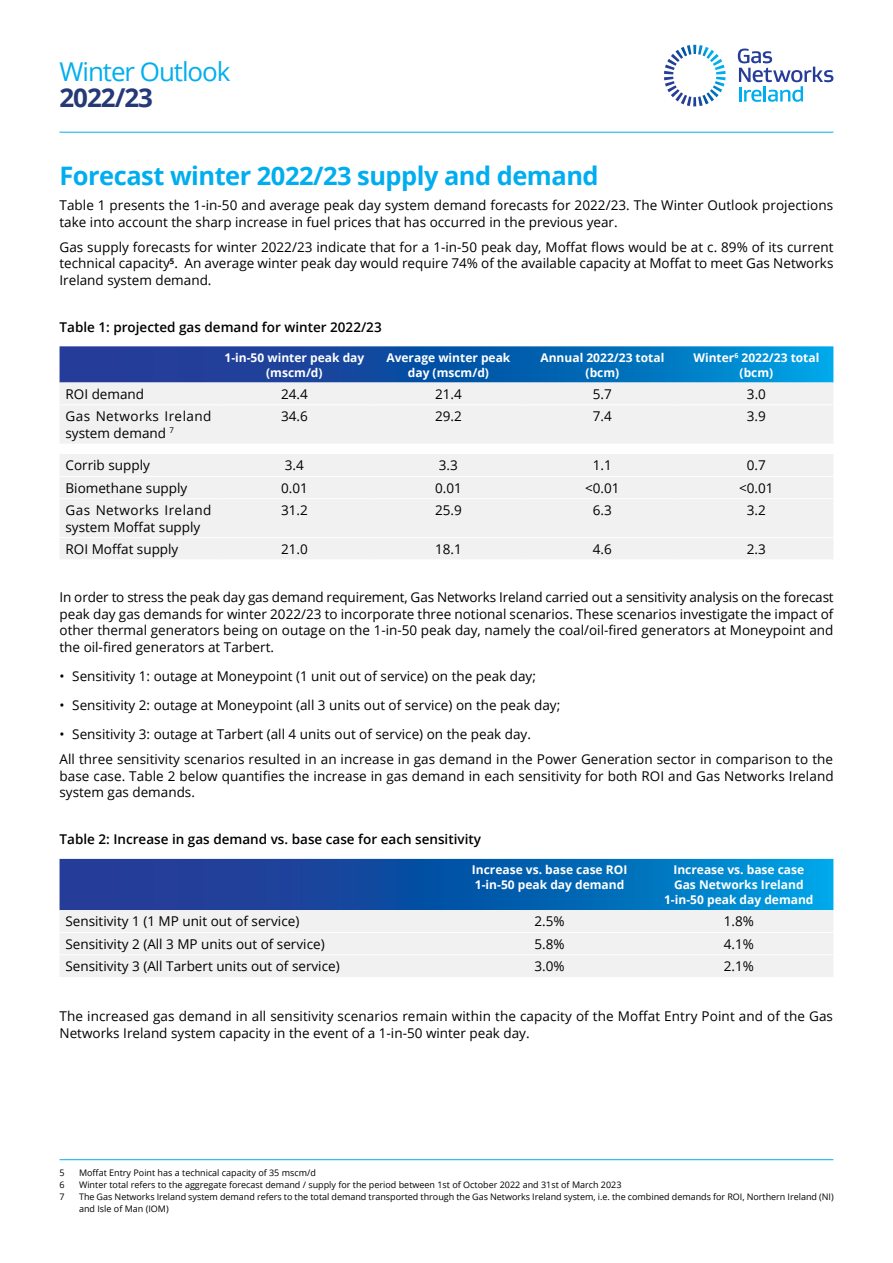
<style>
.page{position:relative;width:893px;height:1263px;background:#fff}
.page>*{position:absolute;margin:0;border:0;box-sizing:border-box;transform-origin:0 0}
.t1{font:25.95px "Open Sans";letter-spacing:-.04em;color:#00aeef}
.t2{font:700 25.95px "Open Sans";letter-spacing:-.04em;color:#253977}
.t3{font:700 25.5px "Open Sans";letter-spacing:-.02em;color:#00aeef}
.t4{font:13.5px/16.5px "Open Sans";color:#000}
.t5{font:600 13.5px "Open Sans";color:#000}
.t6{font:13.5px/16.5px "Open Sans";letter-spacing:.03em;color:#000}
.t7{font:700 12px/15px "Open Sans";color:#fff;text-align:center}
.t8{font:9px/12px "Open Sans";color:#000}
</style>
<div class="page">
<svg style="left:60px;top:346px;width:773px;height:36px;background:#0f5eaf"></svg>
<div style="left:60px;top:382px;width:773px;height:177px;background:#f1f1f2"></div>
<hr style="left:60px;top:405px;width:157px;height:1px;background:#fff">
<hr style="left:217px;top:405px;width:154px;height:1px;background:#fff">
<hr style="left:371px;top:405px;width:154px;height:1px;background:#fff">
<hr style="left:525px;top:405px;width:154px;height:1px;background:#fff">
<hr style="left:679px;top:405px;width:154px;height:1px;background:#fff">
<hr style="left:60px;top:498px;width:157px;height:1px;background:#fff">
<hr style="left:217px;top:498px;width:154px;height:1px;background:#fff">
<hr style="left:371px;top:498px;width:154px;height:1px;background:#fff">
<hr style="left:525px;top:498px;width:154px;height:1px;background:#fff">
<hr style="left:679px;top:498px;width:154px;height:1px;background:#fff">
<hr style="left:60px;top:537px;width:157px;height:1px;background:#fff">
<hr style="left:217px;top:537px;width:154px;height:1px;background:#fff">
<hr style="left:371px;top:537px;width:154px;height:1px;background:#fff">
<hr style="left:525px;top:537px;width:154px;height:1px;background:#fff">
<hr style="left:679px;top:537px;width:154px;height:1px;background:#fff">
<hr style="left:60px;top:476px;width:157px;height:1px;background:#fff">
<hr style="left:217px;top:476px;width:154px;height:1px;background:#fff">
<hr style="left:371px;top:476px;width:154px;height:1px;background:#fff">
<hr style="left:525px;top:476px;width:154px;height:1px;background:#fff">
<hr style="left:679px;top:476px;width:154px;height:1px;background:#fff">
<hr style="left:60px;top:1159px;width:773px;height:1px;background:#00aeef">
<svg style="left:60px;top:859px;width:773px;height:51px;background:#0d5dae"></svg>
<div style="left:60px;top:910px;width:773px;height:67px;background:#f1f1f2"></div>
<hr style="left:60px;top:932px;width:395px;height:1px;background:#fff">
<hr style="left:455px;top:932px;width:189px;height:1px;background:#fff">
<hr style="left:644px;top:932px;width:189px;height:1px;background:#fff">
<hr style="left:60px;top:954px;width:395px;height:1px;background:#fff">
<hr style="left:455px;top:954px;width:189px;height:1px;background:#fff">
<hr style="left:644px;top:954px;width:189px;height:1px;background:#fff">
<svg style="left:738px;top:49px;width:95px;height:53px"></svg>
<svg style="left:664px;top:45px;width:62px;height:61px"></svg>
<hr style="left:60px;top:132px;width:773px;height:1px;background:#00aeef">
<h1 class="t1" style="left:60px;top:54px;width:172px">Winter Outlook</h1>
<h1 class="t2" style="left:60px;top:79px;width:95px">2022/23</h1>
<h2 class="t3" style="left:60px;top:158px;width:541px">Forecast winter 2022/23 supply and demand</h2>
<p class="t4" style="left:60px;top:197px;width:775px">Table 1 presents the 1-in-50 and average peak day system demand forecasts for 2022/23. The Winter Outlook projections take into account the sharp increase in fuel prices that has occurred in the previous year.</p>
<p class="t4" style="left:60px;top:238px;width:776px;text-align:justify">Gas supply forecasts for winter 2022/23 indicate that for a 1-in-50 peak day, Moffat flows would be at c. 89% of its current technical capacity<sup>5</sup>. An average winter peak day would require 74% of the available capacity at Moffat to meet Gas Networks Ireland system demand.</p>
<p class="t5" style="left:60px;top:318px;width:324px">Table 1: projected gas demand for winter 2022/23</p>
<p class="t7" style="left:225px;top:349px;width:141px">1-in-50 winter peak day (mscm/d)</p>
<p class="t7" style="left:386px;top:349px;width:125px">Average winter peak day (mscm/d)</p>
<p class="t7" style="left:540px;top:349px;width:125px">Annual 2022/23 total (bcm)</p>
<p class="t7" style="left:693px;top:349px;width:127px">Winter<sup>6</sup> 2022/23 total (bcm)</p>
<p class="t4" style="left:66px;top:385px;width:80px">ROI demand</p>
<p class="t4" style="left:281px;top:385px;width:28px">24.4</p>
<p class="t4" style="left:435px;top:385px;width:28px">21.4</p>
<p class="t4" style="left:593px;top:385px;width:21px">5.7</p>
<p class="t4" style="left:747px;top:385px;width:21px">3.0</p>
<p class="t6" style="left:66px;top:408px;width:147px">Gas Networks Ireland system demand <sup>7</sup></p>
<p class="t4" style="left:281px;top:408px;width:28px">34.6</p>
<p class="t4" style="left:435px;top:408px;width:28px">29.2</p>
<p class="t4" style="left:593px;top:408px;width:21px">7.4</p>
<p class="t4" style="left:747px;top:408px;width:21px">3.9</p>
<p class="t4" style="left:66px;top:457px;width:86px">Corrib supply</p>
<p class="t4" style="left:285px;top:457px;width:21px">3.4</p>
<p class="t4" style="left:439px;top:457px;width:21px">3.3</p>
<p class="t4" style="left:593px;top:457px;width:21px">1.1</p>
<p class="t4" style="left:747px;top:457px;width:21px">0.7</p>
<p class="t4" style="left:66px;top:479px;width:123px">Biomethane supply</p>
<p class="t4" style="left:281px;top:479px;width:28px">0.01</p>
<p class="t4" style="left:435px;top:479px;width:28px">0.01</p>
<p class="t4" style="left:585px;top:479px;width:36px">&lt;0.01</p>
<p class="t4" style="left:739px;top:479px;width:36px">&lt;0.01</p>
<p class="t6" style="left:66px;top:501px;width:147px">Gas Networks Ireland system Moffat supply</p>
<p class="t4" style="left:281px;top:501px;width:28px">31.2</p>
<p class="t4" style="left:435px;top:501px;width:28px">25.9</p>
<p class="t4" style="left:593px;top:501px;width:21px">6.3</p>
<p class="t4" style="left:747px;top:501px;width:21px">3.2</p>
<p class="t4" style="left:66px;top:540px;width:114px">ROI Moffat supply</p>
<p class="t4" style="left:281px;top:540px;width:28px">21.0</p>
<p class="t4" style="left:435px;top:540px;width:28px">18.1</p>
<p class="t4" style="left:593px;top:540px;width:21px">4.6</p>
<p class="t4" style="left:747px;top:540px;width:21px">2.3</p>
<p class="t4" style="left:60px;top:589px;width:776px;text-align:justify">In order to stress the peak day gas demand requirement, Gas Networks Ireland carried out a sensitivity analysis on the forecast peak day gas demands for winter 2022/23 to incorporate three notional scenarios. These scenarios investigate the impact of other thermal generators being on outage on the 1-in-50 peak day, namely the coal/oil-fired generators at Moneypoint and the oil-fired generators at Tarbert.</p>
<p class="t4" style="left:60px;top:667px;width:478px">• Sensitivity 1: outage at Moneypoint (1 unit out of service) on the peak day;</p>
<p class="t4" style="left:60px;top:697px;width:502px">• Sensitivity 2: outage at Moneypoint (all 3 units out of service) on the peak day;</p>
<p class="t4" style="left:60px;top:721px;width:775px;line-height:25px">• Sensitivity 3: outage at Tarbert (all 4 units out of service) on the peak day.<br>All three sensitivity scenarios resulted in an increase in gas demand in the Power Generation sector in comparison to the</p>
<p class="t4" style="left:60px;top:767px;width:776px">base case. Table 2 below quantifies the increase in gas demand in each sensitivity for both ROI and Gas Networks Ireland system gas demands.</p>
<p class="t5" style="left:60px;top:830px;width:423px">Table 2: Increase in gas demand vs. base case for each sensitivity</p>
<p class="t7" style="left:472px;top:862px;width:157px;text-align:left">Increase vs. base case ROI<br>1-in-50 peak day demand</p>
<p class="t7" style="left:664px;top:862px;width:151px">Increase vs. base case<br>Gas Networks Ireland<br>1-in-50 peak day demand</p>
<p class="t4" style="left:66px;top:913px;width:235px">Sensitivity 1 (1 MP unit out of service)</p>
<p class="t4" style="left:534px;top:913px;width:32px">2.5%</p>
<p class="t4" style="left:724px;top:913px;width:32px">1.8%</p>
<p class="t4" style="left:66px;top:935px;width:261px">Sensitivity 2 (All 3 MP units out of service)</p>
<p class="t4" style="left:534px;top:935px;width:32px">5.8%</p>
<p class="t4" style="left:724px;top:935px;width:32px">4.1%</p>
<p class="t4" style="left:66px;top:957px;width:276px">Sensitivity 3 (All Tarbert units out of service)</p>
<p class="t4" style="left:534px;top:957px;width:32px">3.0%</p>
<p class="t4" style="left:724px;top:957px;width:32px">2.1%</p>
<p class="t4" style="left:60px;top:1007px;width:775px">The increased gas demand in all sensitivity scenarios remain within the capacity of the Moffat Entry Point and of the Gas<br>Networks Ireland system capacity in the event of a 1-in-50 winter peak day.</p>
<p class="t8" style="left:60px;top:1166px;width:7px">5</p>
<p class="t8" style="left:79px;top:1166px;width:238px">Moffat Entry Point has a technical capacity of 35 mscm/d</p>
<p class="t8" style="left:60px;top:1178px;width:7px">6</p>
<p class="t8" style="left:79px;top:1178px;width:544px">Winter total refers to the aggregate forecast demand / supply for the period between 1st of October 2022 and 31st of March 2023</p>
<p class="t8" style="left:60px;top:1190px;width:7px">7</p>
<p class="t8" style="left:79px;top:1190px;width:756px">The Gas Networks Ireland system demand refers to the total demand transported through the Gas Networks Ireland system, i.e. the combined demands for ROI, Northern Ireland (NI) and Isle of Man (IOM)</p>
</div>
